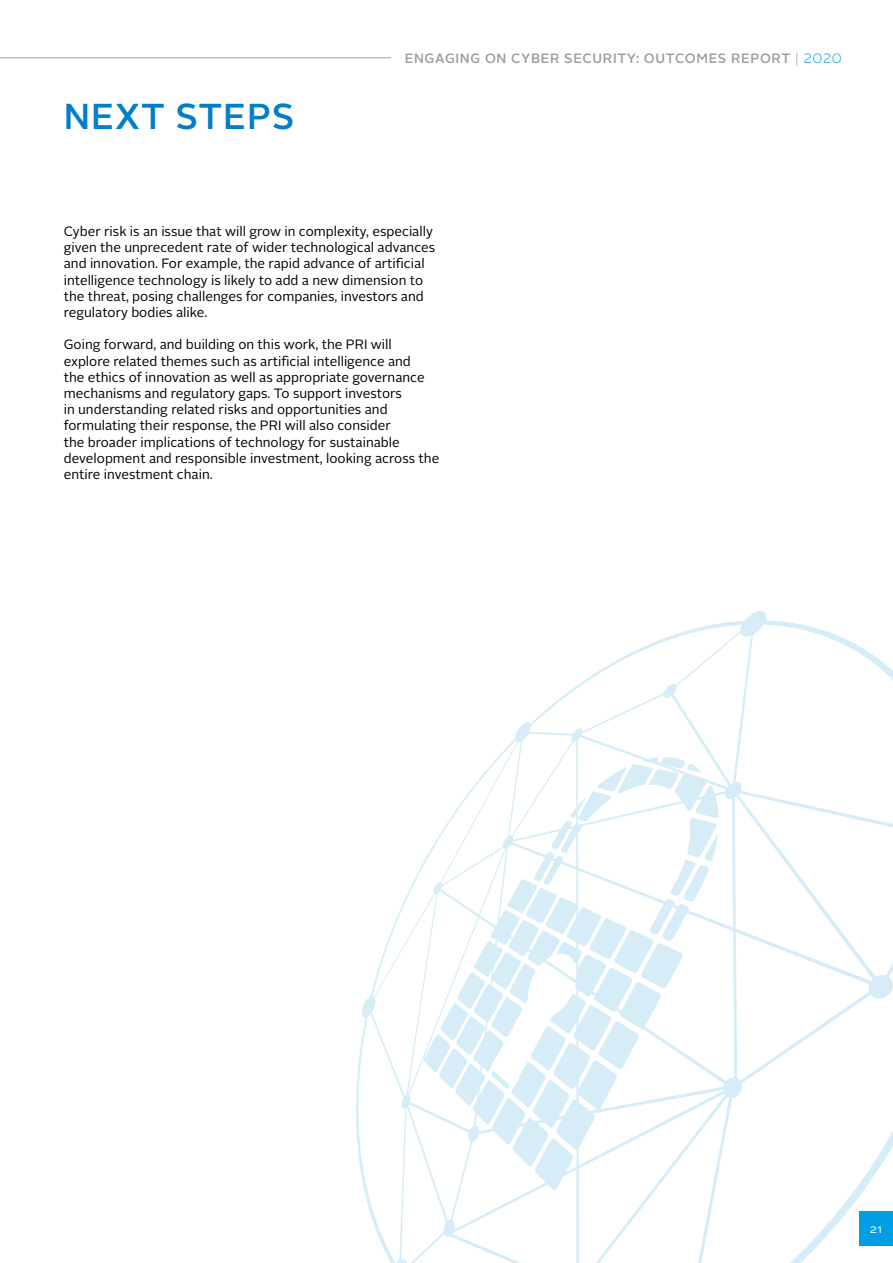
<style>
.page{position:relative;width:893px;height:1263px;background:#fff}
.page>*{position:absolute;margin:0;border:0;box-sizing:border-box;transform-origin:0 0}
.t1{font:500 36px "Alright Sans";letter-spacing:.025em;color:#007ec7}
.t2{font:13.5px/16.2px "Alright Sans";color:#000}
.t3{font:500 13.5px "Alright Sans";letter-spacing:.05em;color:#9d9d9c}
.t4{font:12px "Alright Sans";color:#fff}
.s1{font-weight:300}
.s2{font-weight:300;color:#009fe3}
</style>
<div class="page">
<hr style="left:0;top:57px;width:391px;height:1px;background:#9d9d9c">
<svg style="left:356px;top:611px;width:537px;height:652px"></svg>
<h1 class="t1" style="left:64px;top:92px;width:232px">NEXT STEPS</h1>
<p class="t3" style="left:405px;top:49px;width:439px">ENGAGING ON CYBER SECURITY: OUTCOMES REPORT <span class="s1">|</span> <span class="s2">2020</span></p>
<p class="t2" style="left:64px;top:223px;width:373px">Cyber risk is an issue that will grow in complexity, especially given the unprecedent rate of wider technological advances and innovation. For example, the rapid advance of artificial intelligence technology is likely to add a new dimension to the threat, posing challenges for companies, investors and regulatory bodies alike.</p>
<p class="t2" style="left:64px;top:337px;width:377px">Going forward, and building on this work, the PRI will explore related themes such as artificial intelligence and<br>the ethics of innovation as well as appropriate governance mechanisms and regulatory gaps. To support investors<br>in understanding related risks and opportunities and formulating their response, the PRI will also consider<br>the broader implications of technology for sustainable development and responsible investment, looking across the entire investment chain.</p>
<p class="t4" style="left:870px;top:1221px;width:14px">21</p>
</div>
